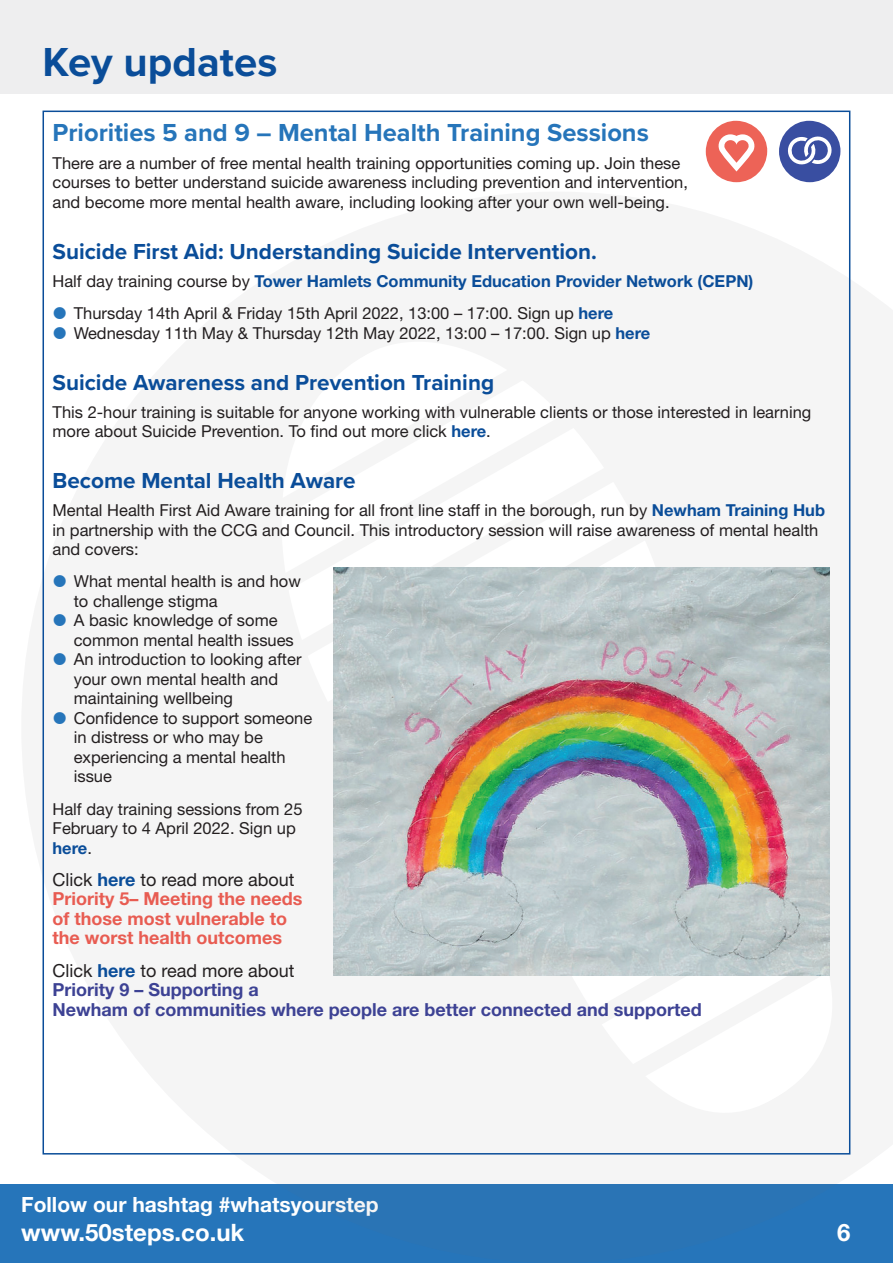
<style>
.page{position:relative;width:893px;height:1263px;background:#fff}
.page>*{position:absolute;margin:0;border:0;box-sizing:border-box;transform-origin:0 0}
.t1{font:700 42px "Proxima Nova";color:#0a4d99}
.Step_subhead{font:700 25.5px "Proxima Nova";color:#2675ba}
.t2{font:700 24px "Helvetica Neue LT Std";color:#fff}
.subhead{font:700 22.5px "Proxima Nova";color:#0a4d99}
.t3{font:700 21px "Helvetica Neue LT Std";color:#fff}
.Body{font:700 18px/19.5px "Helvetica Neue LT Std";color:#3d4294}
.Body-2{font:700 18px/19.5px "Helvetica Neue LT Std";color:#e85c52}
.Body-3{font:16.5px/19.5px "Helvetica Neue LT Std";color:#231f20}
.Body-4{font:700 16.5px "Helvetica Neue LT Std";color:#0a4d99}
.s1{font-weight:400;color:#231f20}
.s2{font-weight:700;color:#0a4d99}
.s3{color:#0a4d99}
</style>
<div class="page">
<div style="left:0;top:1184px;width:893px;height:79px;background:#2675ba"></div>
<svg style="left:469px;top:904px;width:382px;height:251px;fill:#f5f5f5"></svg>
<div style="left:779px;top:121px;width:61px;height:61px;background:#394ea1;border-radius:50%"></div>
<svg style="left:788px;top:136px;width:44px;height:29px"></svg>
<div style="left:706px;top:121px;width:61px;height:61px;background:#ed6357;border-radius:50%"></div>
<svg style="left:718px;top:134px;width:37px;height:37px"></svg>
<div style="left:0;top:0;width:893px;height:94px;background:#eeeeef"></div>
<img style="left:334px;top:568px;width:495px;height:408px">
<p class="t1" style="left:43px;top:30px;width:236px">Key updates</p>
<p class="Step_subhead" style="left:53px;top:113px;width:598px">Priorities 5 and 9 – Mental Health Training Sessions</p>
<p class="Body-3" style="left:53px;top:153px;width:637px">There are a number of free mental health training opportunities coming up. Join these courses to better understand suicide awareness including prevention and intervention, and become more mental health aware, including looking after your own well-being.</p>
<p class="subhead" style="left:53px;top:234px;width:546px">Suicide First Aid: Understanding Suicide Intervention.</p>
<p class="Body-4" style="left:53px;top:271px;width:702px"><span class="s1">Half day training course by</span> Tower Hamlets Community Education Provider Network (CEPN)</p>
<p class="Body-3" style="left:74px;top:303px;width:541px">Thursday 14th April &amp; Friday 15th April 2022, 13:00 – 17:00. Sign up <span class="s2">here</span></p>
<p class="Body-3" style="left:74px;top:323px;width:578px">Wednesday 11th May &amp; Thursday 12th May 2022, 13:00 – 17:00. Sign up <span class="s2">here</span></p>
<p class="subhead" style="left:53px;top:365px;width:443px">Suicide Awareness and Prevention Training</p>
<p class="Body-3" style="left:53px;top:402px;width:760px">This 2-hour training is suitable for anyone working with vulnerable clients or those interested in learning more about Suicide Prevention. To find out more click <span class="s2">here</span>.</p>
<p class="subhead" style="left:53px;top:464px;width:305px">Become Mental Health Aware</p>
<p class="Body-3" style="left:53px;top:500px;width:774px">Mental Health First Aid Aware training for all front line staff in the borough, run by <span class="s2">Newham Training Hub </span>in partnership with the CCG and Council. This introductory session will raise awareness of mental health and covers:</p>
<p class="Body-3" style="left:74px;top:571px;width:229px">What mental health is and how to challenge stigma</p>
<p class="Body-3" style="left:74px;top:610px;width:222px">A basic knowledge of some common mental health issues</p>
<p class="Body-3" style="left:74px;top:649px;width:229px">An introduction to looking after your own mental health and maintaining wellbeing</p>
<p class="Body-3" style="left:74px;top:708px;width:240px">Confidence to support someone in distress or who may be experiencing a mental health issue</p>
<p class="Body-3" style="left:53px;top:799px;width:251px">Half day training sessions from 25<br>February to 4 April 2022. Sign up <span class="s2">here</span>.</p>
<p class="Body-2" style="left:53px;top:869px;width:251px"><span class="s1">Click</span> <span class="s3">here</span> <span class="s1">to read more about<br></span>Priority 5– Meeting the needs of those most vulnerable to the worst health outcomes</p>
<p class="Body" style="left:53px;top:960px;width:651px"><span class="s1">Click</span> <span class="s3">here</span> <span class="s1">to read more about<br></span>Priority 9 – Supporting a<br>Newham of communities where people are better connected and supported</p>
<p class="t3" style="left:21px;top:1191px;width:359px">Follow our hashtag #whatsyourstep</p>
<h3 class="t2" style="left:21px;top:1217px;width:225px">www.50steps.co.uk</h3>
<h3 class="t2" style="left:837px;top:1217px;width:15px">6</h3>
</div>
